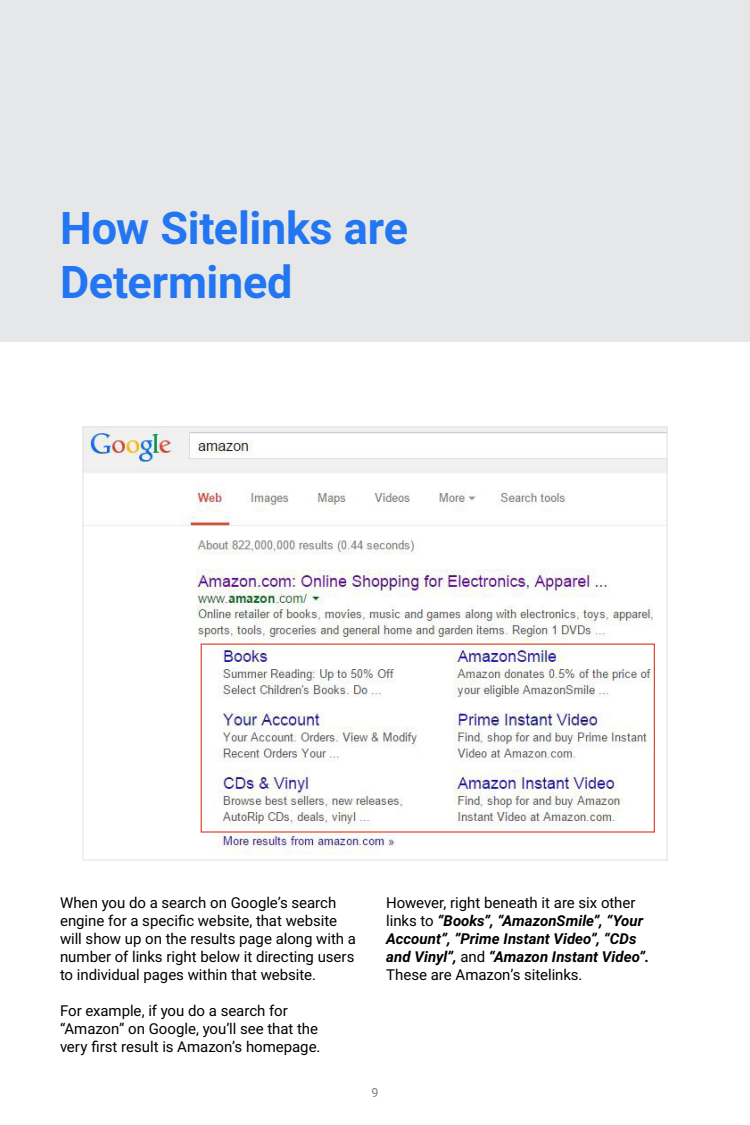
<style>
.page{position:relative;width:750px;height:1125px;background:#fff}
.page>*{position:absolute;margin:0;border:0;box-sizing:border-box;transform-origin:0 0}
.t1{font:700 45px/54px "Roboto";letter-spacing:-.005em;color:#2376f1}
.t2{font:15px/18px "Roboto";letter-spacing:-.005em;color:#000}
.t3{font:italic 700 15px/18px "Roboto";color:#000}
.t4{font:12.5px "Roboto";color:#808080}
.s1{font-weight:400;font-style:normal}
.s2{font-style:normal}
</style>
<div class="page">
<div style="left:0;top:0;width:750px;height:341px;background:#e6e7e8"></div>
<img style="left:84px;top:428px;width:582px;height:427px">
<div style="left:201px;top:643px;width:454px;height:190px;border:1px solid #d94c37"></div>
<h1 class="t1" style="left:60px;top:199px;width:350px">How Sitelinks are<br>Determined</h1>
<p class="t2" style="left:60px;top:893px;width:298px">When you do a search on Google’s search engine for a specific website, that website will show up on the results page along with a number of links right below it directing users to individual pages within that website.</p>
<p class="t2" style="left:60px;top:1001px;width:262px">For example, if you do a search for “Amazon” on Google, you’ll see that the very first result is Amazon’s homepage.</p>
<p class="t3" style="left:386px;top:893px;width:264px"><span class="s1">However, right beneath it are six other links to</span> “Books”, “AmazonSmile”, “Your Account”, ”Prime Instant Video”, “CDs and Vinyl”, <span class="s1">and</span> “Amazon Instant Video”<span class="s2">.<br></span><span class="s1">These are Amazon’s sitelinks.</span></p>
<p class="t4" style="left:371px;top:1084px;width:9px">9</p>
</div>
